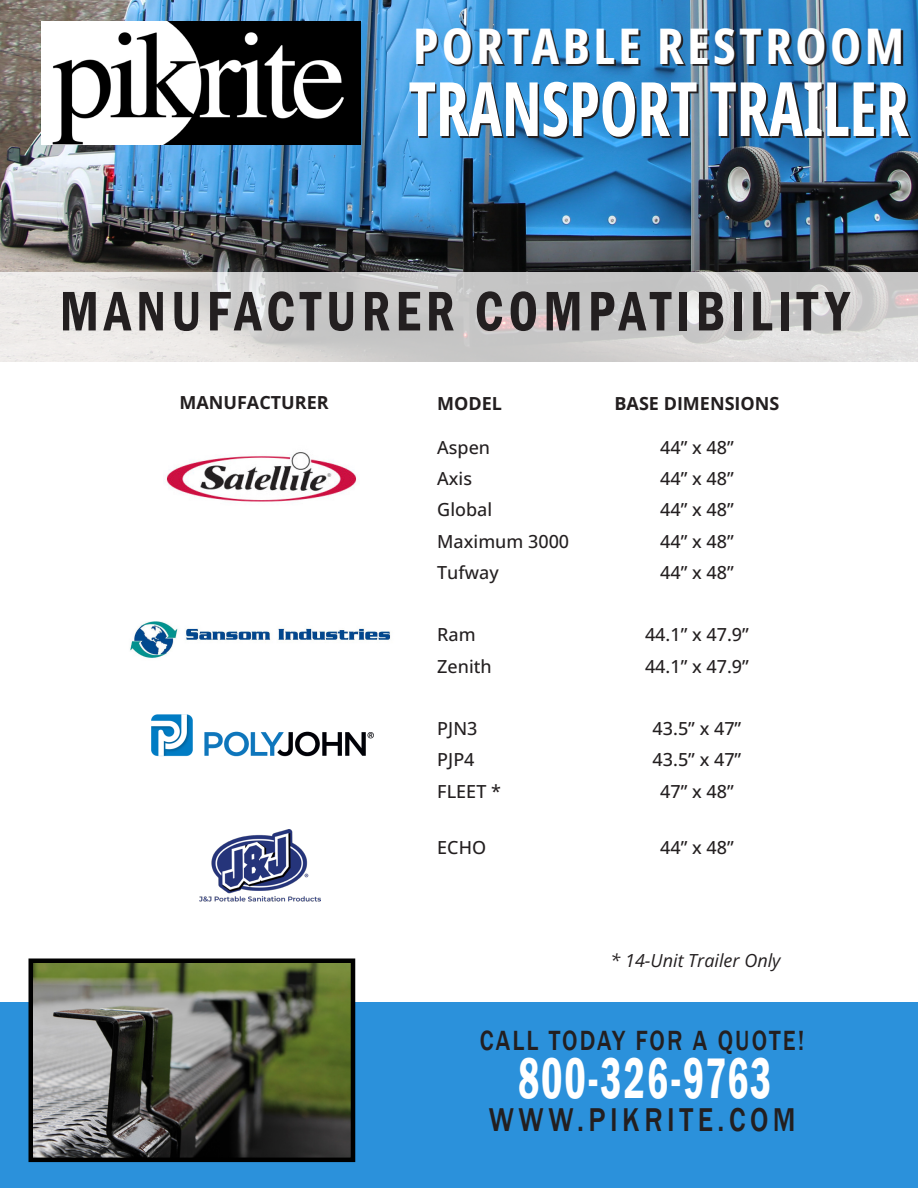
<style>
.page{position:relative;width:918px;height:1188px;background:#fff}
.page>*{position:absolute;margin:0;border:0;box-sizing:border-box;transform-origin:0 0}
.t1{font:700 75px "Noto Sans Display Condensed";color:#fff;scale:.8 1}
.t2{font:600 condensed 58.8px "Franklin Gothic";letter-spacing:.04em;color:#fff;scale:.71 1}
.t3{font:600 condensed 57.75px "Franklin Gothic";letter-spacing:.1em;color:#231f20;scale:.91 1}
.t4{font:700 49.5px "Noto Sans Display Condensed";letter-spacing:.07em;color:#fff}
.t5{font:500 33.9px "Franklin Gothic";letter-spacing:.16em;color:#231f20;scale:.84 1}
.t6{font:500 28.5px "Franklin Gothic";letter-spacing:.09em;color:#231f20;scale:.84 1}
.t7{font:500 18px "Open Sans";color:#231f20}
.Paragraph_Style_1{font:700 18px "Open Sans";color:#231f20}
.Paragraph_Style_1-2{font:italic 18px "Open Sans";color:#231f20}
</style>
<div class="page">
<div style="left:0;top:1002px;width:918px;height:186px;background:#2b91db"></div>
<img style="left:0;top:0;width:918px;height:272px">
<svg style="left:0;top:272px;width:918px;height:90px;background:#d4d3d2"></svg>
<img style="left:33px;top:963px;width:317px;height:194px">
<div style="left:28px;top:958px;width:327px;height:204px;border:4px solid #000"></div>
<img style="left:41px;top:22px;width:320px;height:123px">
<svg style="left:411px;top:30px;width:500px;height:109px;background:#306086"></svg>
<img style="left:166px;top:452px;width:193px;height:50px">
<img style="left:130px;top:621px;width:260px;height:37px">
<img style="left:151px;top:714px;width:223px;height:43px">
<img style="left:199px;top:829px;width:121px;height:73px">
<p class="t4" style="left:413px;top:11px;width:493px">PORTABLE RESTROOM</p>
<p class="t1" style="left:409px;top:56px;width:627px">TRANSPORT TRAILER</p>
<p class="t3" style="left:60px;top:273px;width:869px">MANUFACTURER COMPATIBILITY</p>
<p class="Paragraph_Style_1" style="left:179px;top:390px;width:151px">MANUFACTURER</p>
<p class="Paragraph_Style_1" style="left:437px;top:391px;width:66px">MODEL</p>
<p class="Paragraph_Style_1" style="left:615px;top:391px;width:166px">BASE DIMENSIONS</p>
<p class="t7" style="left:437px;top:435px;width:54px">Aspen</p>
<p class="t7" style="left:660px;top:435px;width:75px">44” x 48”</p>
<p class="t7" style="left:437px;top:466px;width:36px">Axis</p>
<p class="t7" style="left:660px;top:466px;width:75px">44” x 48”</p>
<p class="t7" style="left:437px;top:498px;width:56px">Global</p>
<p class="t7" style="left:660px;top:498px;width:75px">44” x 48”</p>
<p class="t7" style="left:437px;top:529px;width:134px">Maximum 3000</p>
<p class="t7" style="left:660px;top:529px;width:75px">44” x 48”</p>
<p class="t7" style="left:437px;top:560px;width:63px">Tufway</p>
<p class="t7" style="left:660px;top:560px;width:75px">44” x 48”</p>
<p class="t7" style="left:437px;top:623px;width:40px">Ram</p>
<p class="t7" style="left:645px;top:623px;width:105px">44.1” x 47.9”</p>
<p class="t7" style="left:437px;top:654px;width:56px">Zenith</p>
<p class="t7" style="left:645px;top:654px;width:105px">44.1” x 47.9”</p>
<p class="t7" style="left:437px;top:716px;width:42px">PJN3</p>
<p class="t7" style="left:653px;top:716px;width:90px">43.5” x 47”</p>
<p class="t7" style="left:437px;top:748px;width:39px">PJP4</p>
<p class="t7" style="left:653px;top:748px;width:90px">43.5” x 47”</p>
<p class="t7" style="left:437px;top:779px;width:65px">FLEET *</p>
<p class="t7" style="left:660px;top:779px;width:75px">47” x 48”</p>
<p class="t7" style="left:437px;top:835px;width:50px">ECHO</p>
<p class="t7" style="left:660px;top:835px;width:75px">44” x 48”</p>
<p class="Paragraph_Style_1-2" style="left:611px;top:947px;width:172px">* 14-Unit Trailer Only</p>
<p class="t6" style="left:480px;top:1023px;width:388px">CALL TODAY FOR A QUOTE!</p>
<p class="t2" style="left:518px;top:1039px;width:359px">800-326-9763</p>
<p class="t5" style="left:489px;top:1099px;width:367px">WWW.PIKRITE.COM</p>
</div>
